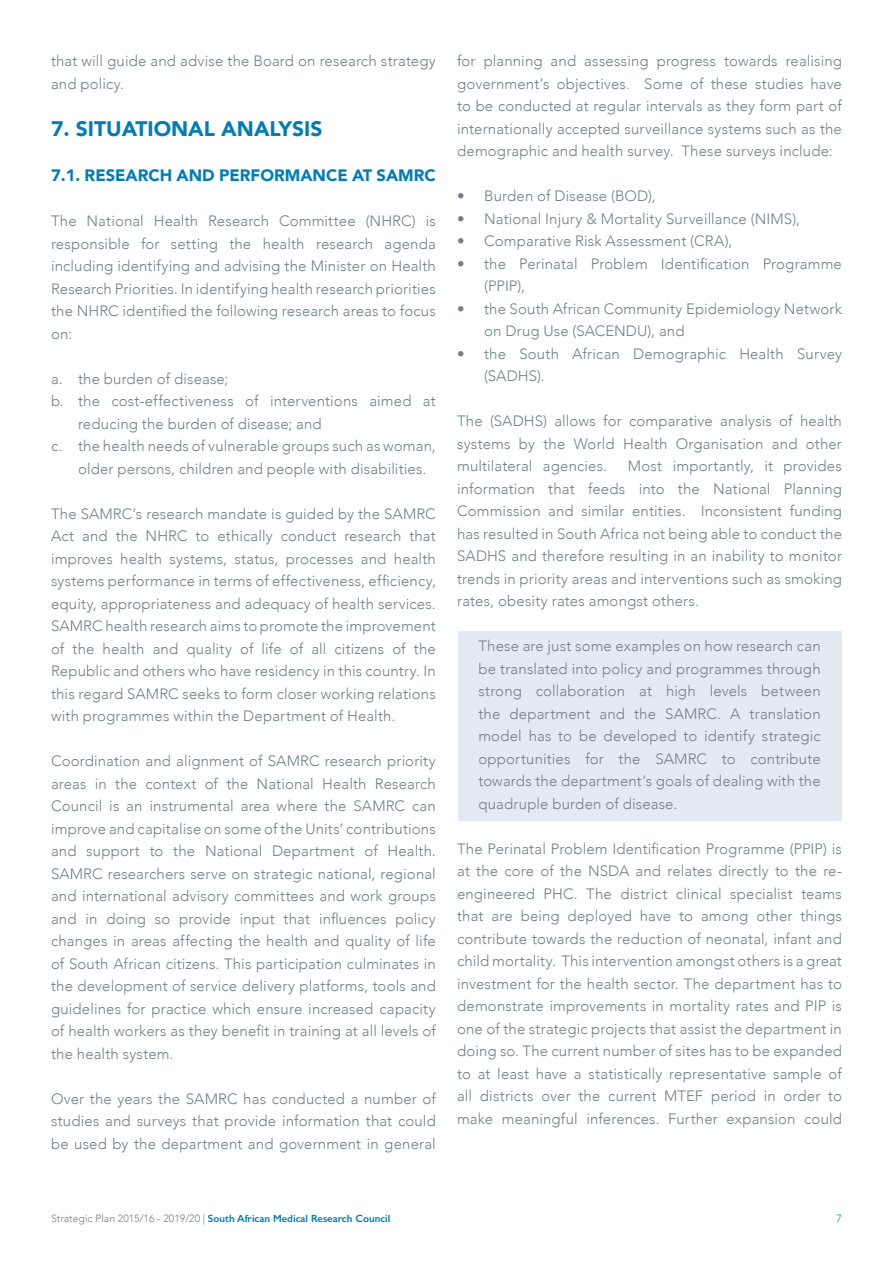
<style>
.page{position:relative;width:893px;height:1263px;background:#fff}
.page>*{position:absolute;margin:0;border:0;box-sizing:border-box;transform-origin:0 0}
.t1{font:900 21px "Avenir";color:#007db6}
.t2{font:900 16.5px "Avenir";color:#007db6}
.t3{font:300 15px/22.5px "Avenir";letter-spacing:.01em;color:#72808a;text-align:justify}
.t4{font:600 10.5px "Gill Sans";color:#007db6}
.t5{font:300 10.5px "Avenir";color:#007db6}
.s1{font-weight:400}
.s2{font-family:"Avenir";font-weight:300;color:#72808a}
</style>
<div class="page">
<div style="left:458px;top:631px;width:383px;height:190px;background:#e3eaf3"></div>
<p class="t3" style="left:51px;top:50px;width:386px">that will guide and advise the Board on research strategy and policy.</p>
<h1 class="t1" style="left:51px;top:111px;width:273px">7. SITUATIONAL ANALYSIS</h1>
<p class="t2" style="left:51px;top:161px;width:386px">7.1. RESEARCH AND PERFORMANCE AT SAMRC</p>
<p class="t3" style="left:51px;top:210px;width:386px">The National Health Research Committee (NHRC) is responsible for setting the health research agenda including identifying and advising the Minister on Health Research Priorities. In identifying health research priorities the NHRC identified the following research areas to focus on:</p>
<p class="t3" style="left:51px;top:367px;width:179px">a. the burden of disease;</p>
<p class="t3" style="left:51px;top:390px;width:386px">b. the cost-effectiveness of interventions aimed at</p>
<p class="t3" style="left:78px;top:412px;width:245px">reducing the burden of disease; and</p>
<p class="t3" style="left:51px;top:435px;width:386px">c. the health needs of vulnerable groups such as woman,</p>
<p class="t3" style="left:78px;top:457px;width:350px">older persons, children and people with disabilities.</p>
<p class="t3" style="left:51px;top:502px;width:386px">The SAMRC’s research mandate is guided by the SAMRC Act and the NHRC to ethically conduct research that improves health systems, status, processes and health systems performance in terms of effectiveness, efficiency, equity, appropriateness and adequacy of health services.<br>SAMRC health research aims to promote the improvement of the health and quality of life of all citizens of the Republic and others who have residency in this country. In this regard SAMRC seeks to form closer working relations with programmes within the Department of Health.</p>
<p class="t3" style="left:51px;top:750px;width:386px">Coordination and alignment of SAMRC research priority areas in the context of the National Health Research Council is an instrumental area where the SAMRC can improve and capitalise on some of the Units’ contributions and support to the National Department of Health.<br>SAMRC researchers serve on strategic national, regional and international advisory committees and work groups and in doing so provide input that influences policy changes in areas affecting the health and quality of life of South African citizens. This participation culminates in the development of service delivery platforms, tools and guidelines for practice which ensure increased capacity of health workers as they benefit in training at all levels of the health system.</p>
<p class="t3" style="left:51px;top:1087px;width:386px">Over the years the SAMRC has conducted a number of studies and surveys that provide information that could be used by the department and government in general</p>
<p class="t3" style="left:457px;top:50px;width:386px">for planning and assessing progress towards realising government’s objectives. Some of these studies have to be conducted at regular intervals as they form part of internationally accepted surveillance systems such as the demographic and health survey. These surveys include:</p>
<p class="t3" style="left:457px;top:185px;width:200px"><span class="s1">•</span> Burden of Disease (BOD),</p>
<p class="t3" style="left:457px;top:207px;width:344px"><span class="s1">•</span> National Injury &amp; Mortality Surveillance (NIMS),</p>
<p class="t3" style="left:457px;top:230px;width:277px"><span class="s1">•</span> Comparative Risk Assessment (CRA),</p>
<p class="t3" style="left:484px;top:252px;width:359px;text-indent:-27px"><span class="s1">•</span> the Perinatal Problem Identification Programme (PPIP),</p>
<p class="t3" style="left:484px;top:297px;width:359px;text-indent:-27px"><span class="s1">•</span> the South African Community Epidemiology Network on Drug Use (SACENDU), and</p>
<p class="t3" style="left:484px;top:342px;width:359px;text-indent:-27px"><span class="s1">•</span> the South African Demographic Health Survey (SADHS).</p>
<p class="t3" style="left:457px;top:410px;width:386px">The (SADHS) allows for comparative analysis of health systems by the World Health Organisation and other multilateral agencies.</p>
<p class="t3" style="left:457px;top:455px;width:386px;text-indent:171px">Most importantly, it provides information that feeds into the National Planning Commission and similar entities. Inconsistent funding has resulted in South Africa not being able to conduct the SADHS and therefore resulting in an inability to monitor trends in priority areas and interventions such as smoking rates, obesity rates amongst others.</p>
<p class="t3" style="left:478px;top:635px;width:344px">These are just some examples on how research can be translated into policy and programmes through strong collaboration at high levels between the department and the SAMRC. A translation model has to be developed to identify strategic opportunities for the SAMRC to contribute towards the department’s goals of dealing with the quadruple burden of disease.</p>
<p class="t3" style="left:457px;top:837px;width:386px">The Perinatal Problem Identification Programme (PPIP) is at the core of the NSDA and relates directly to the re&shy;engineered PHC. The district clinical specialist teams that are being deployed have to among other things contribute towards the reduction of neonatal, infant and child mortality. This intervention amongst others is a great investment for the health sector. The department has to demonstrate improvements in mortality rates and PIP is one of the strategic projects that assist the department in doing so. The current number of sites has to be expanded to at least have a statistically representative sample of all districts over the current MTEF period in order to make meaningful inferences. Further expansion could</p>
<p class="t4" style="left:51px;top:1212px;width:341px"><span class="s2">Strategic Plan 2015/16 - 2019/20 |</span> South African Medical Research Council</p>
<p class="t5" style="left:836px;top:1212px;width:7px">7</p>
</div>
